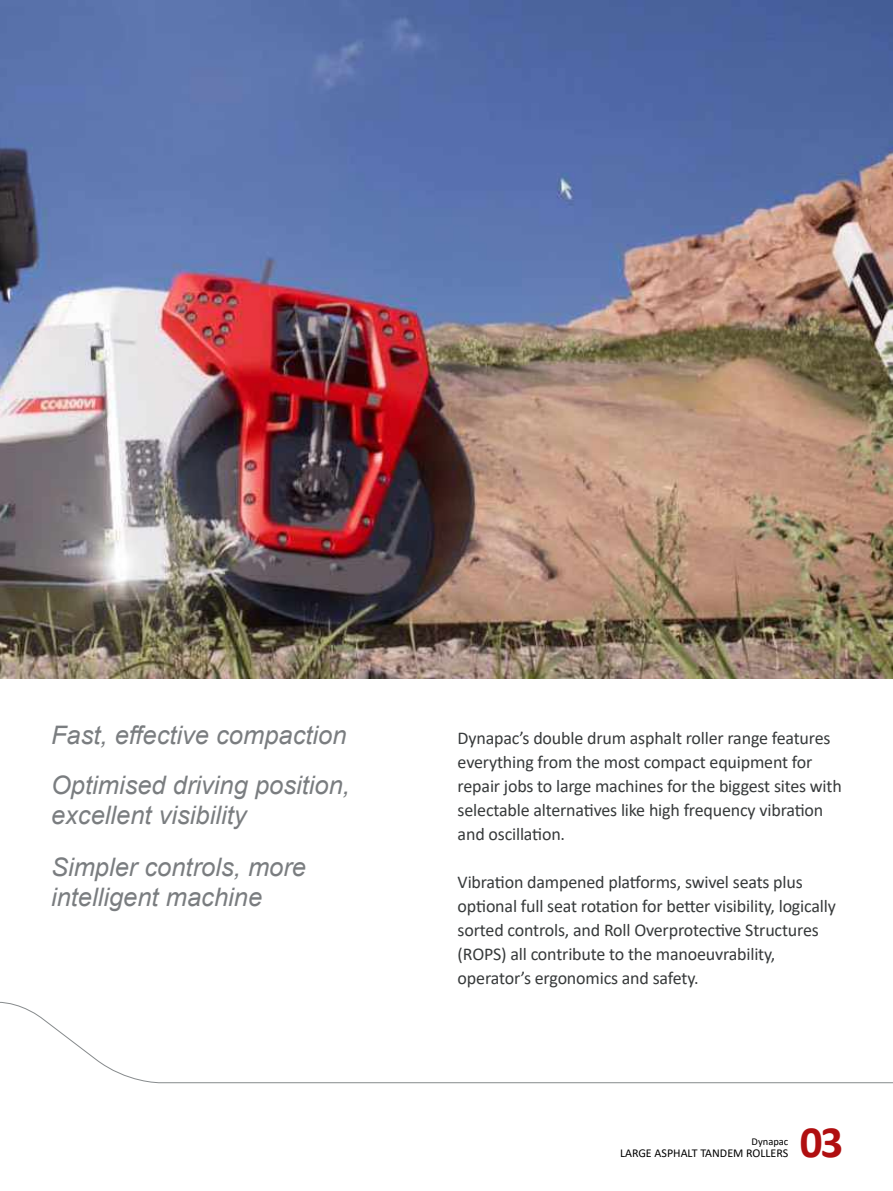
<style>
.page{position:relative;width:893px;height:1191px;background:#fff}
.page>*{position:absolute;margin:0;border:0;box-sizing:border-box;transform-origin:0 0}
.t1{font:700 45px "Calibri";color:#b00f10}
.t2{font:italic 25.5px/49.5px "Arial";color:#7a7d80}
.t3{font:18px/24px "Calibri";letter-spacing:-.01em;color:#373a3b}
.t4{font:12px "Calibri";color:#000}
.t5{font:10.5px "Calibri";color:#000}
</style>
<div class="page">
<img style="left:0;top:0;width:893px;height:678px">
<svg style="left:0;top:1001px;width:893px;height:82px"></svg>
<h2 class="t2" style="left:51px;top:711px;width:301px">Fast, effective compaction<br>Optimised driving position,</h2>
<h2 class="t2" style="left:51px;top:789px;width:257px;line-height:52.5px">excellent visibility<br>Simpler controls, more</h2>
<h2 class="t2" style="left:51px;top:873px;width:213px">intelligent machine</h2>
<p class="t3" style="left:458px;top:726px;width:386px">Dynapac’s double drum asphalt roller range features everything from the most compact equipment for repair jobs to large machines for the biggest sites with selectable alternatives like high frequency vibration and oscillation.</p>
<p class="t3" style="left:458px;top:870px;width:380px">Vibration dampened platforms, swivel seats plus optional full seat rotation for better visibility, logically sorted controls, and Roll Overprotective Structures (ROPS) all contribute to the manoeuvrability, operator’s ergonomics and safety.</p>
<p class="t5" style="left:752px;top:1134px;width:38px">Dynapac</p>
<p class="t4" style="left:620px;top:1144px;width:170px">LARGE ASPHALT TANDEM ROLLERS</p>
<h1 class="t1" style="left:800px;top:1110px;width:45px">03</h1>
</div>
